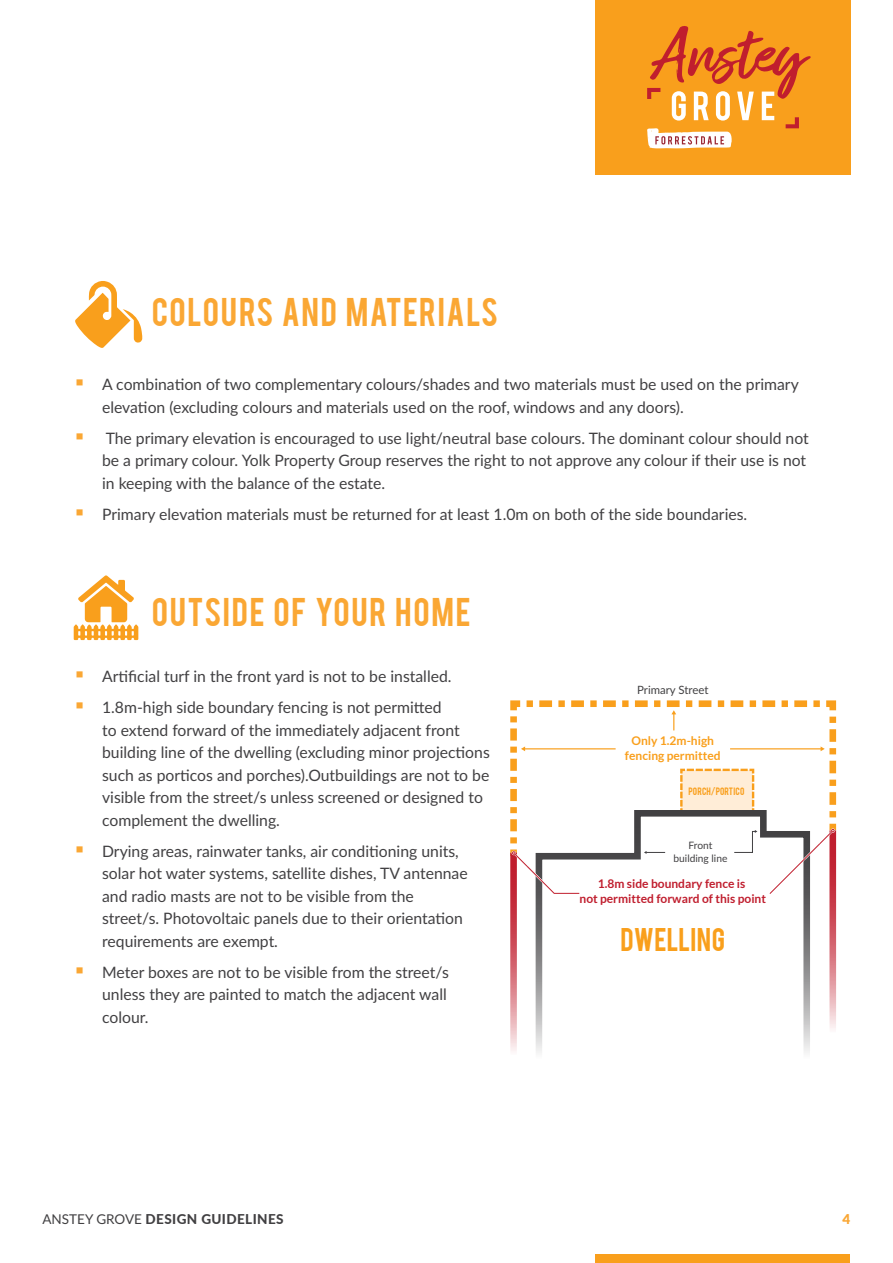
<style>
.page{position:relative;width:893px;height:1263px;background:#fff}
.page>*{position:absolute;margin:0;border:0;box-sizing:border-box;transform-origin:0 0}
.t1{font:31.5px "Bebas";letter-spacing:.05em;color:#faa734}
.t2{font:25.8px "Bebas";color:#f99f1c}
.t3{font:15.75px/22.5px "Lato";color:#414042}
.t4{font:800 13.5px "Lato";letter-spacing:.03em;color:#414042}
.t5{font:900 13.5px "Lato";color:#faa734}
.t6{font:700 12px/14.4px "Lato";color:#c01e2e;text-align:center}
.t7{font:700 12px/14.4px "Lato";color:#f99f1c;text-align:center}
.t8{font:11.4px "Lato";color:#414042}
.t9{font:10.2px/12.3px "Lato";color:#414042;text-align:center}
.t10{font:8.4px "Bebas";letter-spacing:.015em;color:#f99f1c}
.s1{font-size:22.5px;color:#faa734}
.s2{font-weight:400}
</style>
<div class="page">
<div style="left:595px;top:1254px;width:255px;height:9px;background:#f99f1c"></div>
<svg style="left:75px;top:281px;width:67px;height:67px"></svg>
<div style="left:595px;top:0;width:255px;height:174px;background:#f99f1c"></div>
<svg style="left:647px;top:26px;width:164px;height:122px"></svg>
<svg style="left:74px;top:575px;width:64px;height:65px"></svg>
<svg style="left:535px;top:896px;width:275px;height:157px"></svg>
<svg style="left:510px;top:896px;width:7px;height:155px"></svg>
<svg style="left:829px;top:896px;width:7px;height:133px"></svg>
<svg style="left:510px;top:700px;width:326px;height:196px"></svg>
<h1 class="t1" style="left:152px;top:289px;width:348px">COLOURS AND MATERIALS</h1>
<p class="t3" style="left:102px;top:373px;width:698px;text-indent:-27px"><span class="s1">▪</span> A combination of two complementary colours/shades and two materials must be used on the primary elevation (excluding colours and materials used on the roof, windows and any doors).</p>
<p class="t3" style="left:102px;top:426px;width:708px;text-indent:-27px"><span class="s1">▪</span> The primary elevation is encouraged to use light/neutral base colours. The dominant colour should not be a primary colour. Yolk Property Group reserves the right to not approve any colour if their use is not in keeping with the balance of the estate.</p>
<p class="t3" style="left:75px;top:502px;width:674px"><span class="s1">▪</span> Primary elevation materials must be returned for at least 1.0m on both of the side boundaries.</p>
<h1 class="t1" style="left:152px;top:589px;width:321px">OUTSIDE OF YOUR HOME</h1>
<p class="t3" style="left:75px;top:665px;width:378px"><span class="s1">▪</span> Artificial turf in the front yard is not to be installed.</p>
<p class="t3" style="left:102px;top:696px;width:389px;text-indent:-27px"><span class="s1">▪</span> 1.8m-high side boundary fencing is not permitted<br>to extend forward of the immediately adjacent front building line of the dwelling (excluding minor projections such as porticos and porches).Outbuildings are not to be visible from the street/s unless screened or designed to complement the dwelling.</p>
<p class="t3" style="left:102px;top:839px;width:367px;text-indent:-27px"><span class="s1">▪</span> Drying areas, rainwater tanks, air conditioning units, solar hot water systems, satellite dishes, TV antennae and radio masts are not to be visible from the street/s. Photovoltaic panels due to their orientation requirements are exempt.</p>
<p class="t3" style="left:102px;top:960px;width:348px;text-indent:-27px"><span class="s1">▪</span> Meter boxes are not to be visible from the street/s unless they are painted to match the adjacent wall colour.</p>
<p class="t8" style="left:637px;top:682px;width:73px">Primary Street</p>
<p class="t7" style="left:625px;top:733px;width:97px">Only 1.2m-high fencing permitted</p>
<p class="t10" style="left:688px;top:785px;width:57px">PORCH/PORTICO</p>
<p class="t9" style="left:673px;top:839px;width:55px">Front building line</p>
<p class="t6" style="left:579px;top:877px;width:188px">1.8m side boundary fence is<br>not permitted forward of this point</p>
<h2 class="t2" style="left:620px;top:921px;width:106px">DWELLING</h2>
<p class="t4" style="left:43px;top:1209px;width:243px"><span class="s2">ANSTEY GROVE</span> DESIGN GUIDELINES</p>
<p class="t5" style="left:843px;top:1209px;width:9px">4</p>
</div>
